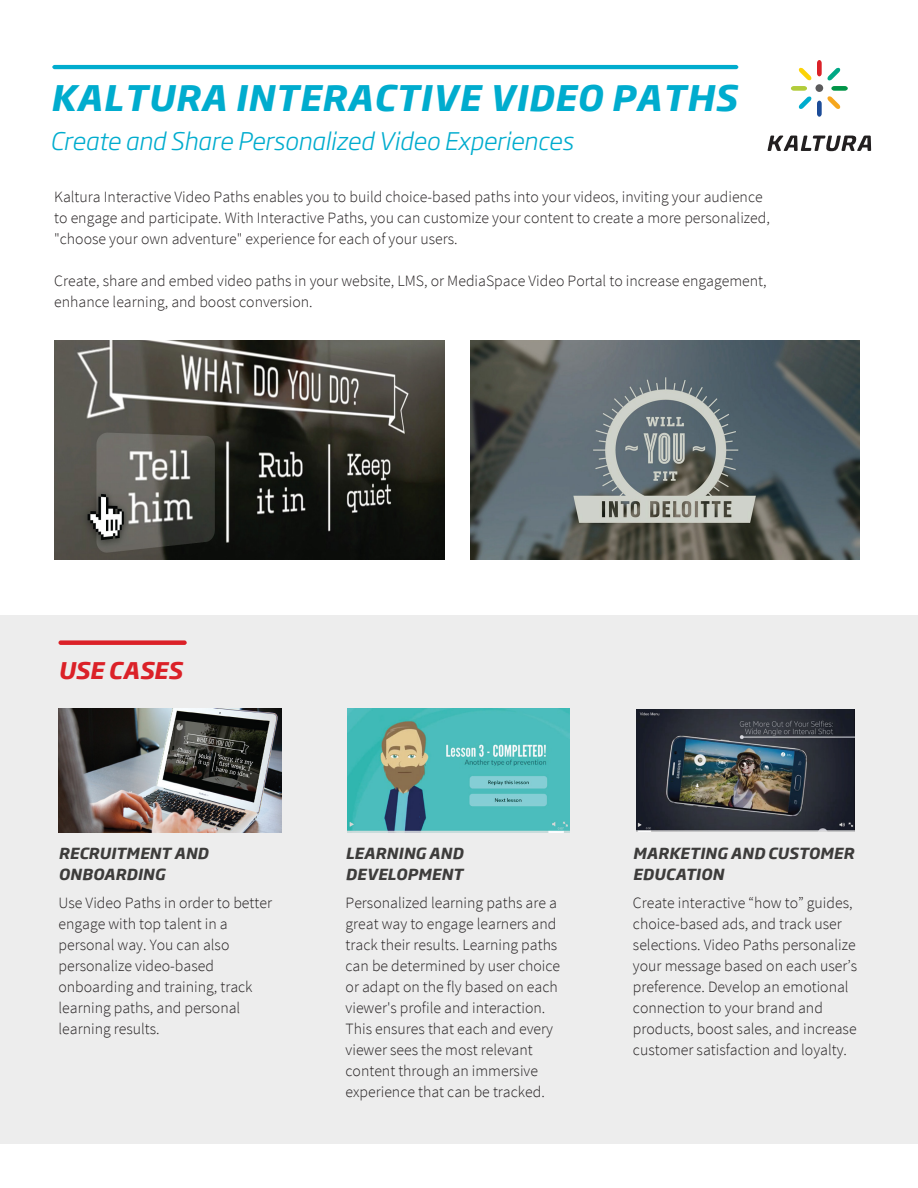
<style>
.page{position:relative;width:918px;height:1188px;background:#fff}
.page>*{position:absolute;margin:0;border:0;box-sizing:border-box;transform-origin:0 0}
.t1{font:italic 700 34.5px "Soho Gothic Pro";letter-spacing:.025em;color:#00acce}
.t2{font:italic 300 24px "Soho Gothic Pro";letter-spacing:-.005em;color:#00acce}
.t3{font:italic 700 22.5px "Soho Gothic Pro";color:#db2128}
.t4{font:300 15.75px/21px "Source Sans Pro";color:#231f20}
.t5{font:italic 700 15px/21px "Soho Gothic Pro";letter-spacing:.01em;color:#3d3c3b}
</style>
<div class="page">
<div style="left:0;top:616px;width:918px;height:528px;background:#ededed"></div>
<svg style="left:791px;top:86px;width:20px;height:23px"></svg>
<svg style="left:817px;top:60px;width:23px;height:20px"></svg>
<svg style="left:799px;top:67px;width:12px;height:13px"></svg>
<svg style="left:817px;top:86px;width:31px;height:31px"></svg>
<svg style="left:767px;top:136px;width:104px;height:15px"></svg>
<div style="left:815px;top:84px;width:8px;height:8px;background:#5b5a5b;border-radius:50%"></div>
<div style="left:58px;top:640px;width:129px;height:5px;background:#db2128;border-radius:2px"></div>
<hr style="left:52px;top:65px;width:686px;height:4px;background:#00acce;border-radius:2px">
<img style="left:347px;top:708px;width:223px;height:125px">
<img style="left:636px;top:710px;width:218px;height:121px">
<img style="left:59px;top:708px;width:223px;height:125px">
<img style="left:54px;top:340px;width:391px;height:220px">
<img style="left:470px;top:340px;width:390px;height:220px">
<h1 class="t1" style="left:50px;top:71px;width:688px">KALTURA INTERACTIVE VIDEO PATHS</h1>
<h2 class="t2" style="left:50px;top:122px;width:524px">Create and Share Personalized Video Experiences</h2>
<p class="t4" style="left:54px;top:187px;width:717px">Kaltura Interactive Video Paths enables you to build choice-based paths into your videos, inviting your audience to engage and participate. With Interactive Paths, you can customize your content to create a more personalized, "choose your own adventure" experience for each of your users.</p>
<p class="t4" style="left:54px;top:271px;width:714px">Create, share and embed video paths in your website, LMS, or MediaSpace Video Portal to increase engagement, enhance learning, and boost conversion.</p>
<h3 class="t3" style="left:58px;top:653px;width:126px">USE CASES</h3>
<p class="t5" style="left:59px;top:842px;width:151px">RECRUITMENT AND<br>ONBOARDING</p>
<p class="t5" style="left:346px;top:842px;width:119px">LEARNING AND<br>DEVELOPMENT</p>
<p class="t5" style="left:633px;top:842px;width:222px">MARKETING AND CUSTOMER<br>EDUCATION</p>
<p class="t4" style="left:59px;top:892px;width:215px">Use Video Paths in order to better engage with top talent in a personal way. You can also personalize video-based onboarding and training, track learning paths, and personal learning results.</p>
<p class="t4" style="left:346px;top:892px;width:216px">Personalized learning paths are a great way to engage learners and track their results. Learning paths can be determined by user choice or adapt on the fly based on each viewer's profile and interaction.<br>This ensures that each and every viewer sees the most relevant content through an immersive experience that can be tracked.</p>
<p class="t4" style="left:633px;top:892px;width:226px">Create interactive “how to” guides, choice-based ads, and track user selections. Video Paths personalize your message based on each user’s preference. Develop an emotional connection to your brand and products, boost sales, and increase customer satisfaction and loyalty.</p>
</div>
